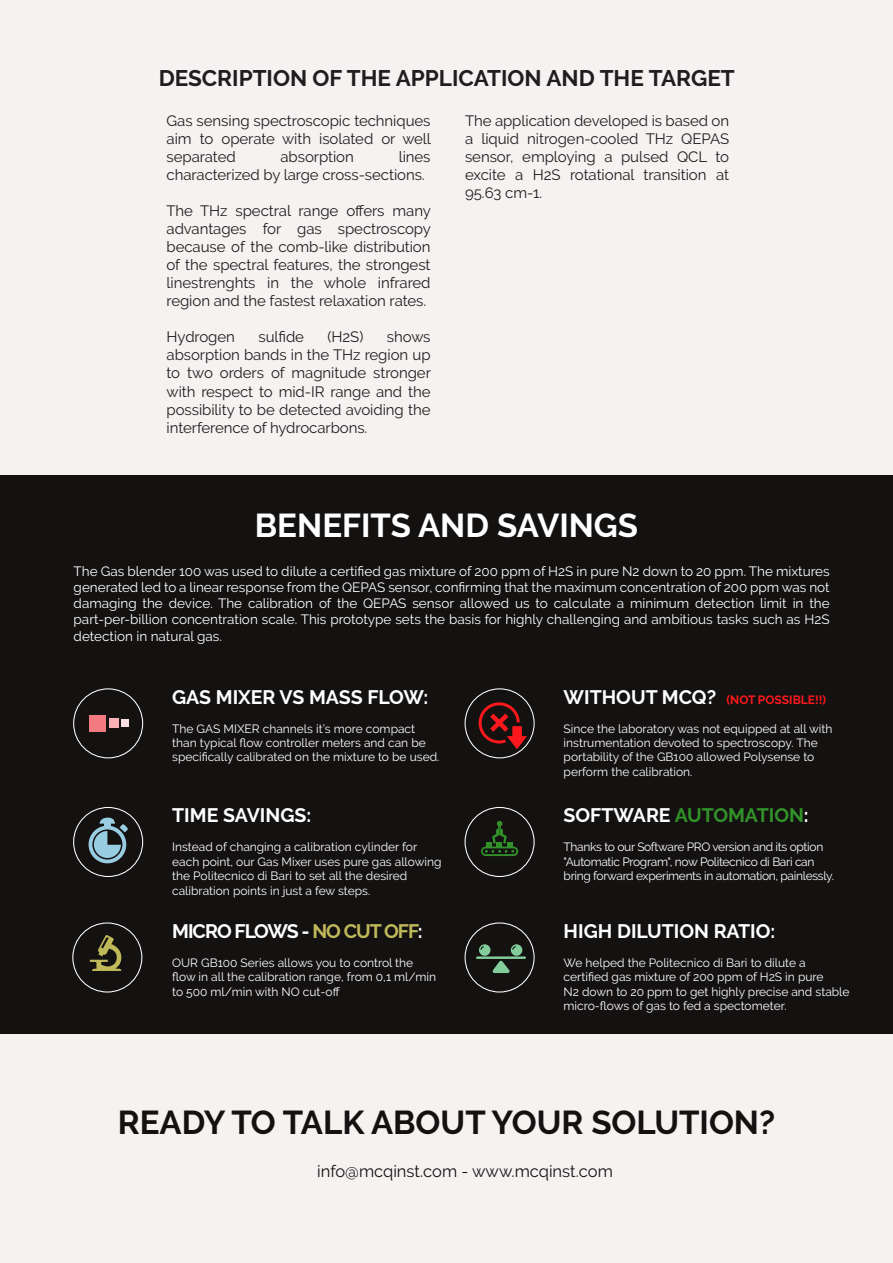
<style>
.page{position:relative;width:893px;height:1263px;background:#fff}
.page>*{position:absolute;margin:0;border:0;box-sizing:border-box;transform-origin:0 0}
.t1{font:700 33px "Raleway";color:#141111}
.t2{font:700 33px "Raleway";color:#fff}
.t3{font:700 22.5px "Raleway";color:#211c1d}
.t4{font:700 19.5px "Raleway";color:#fff}
.t5{font:700 19.5px "Raleway";letter-spacing:-.05em;color:#fff}
.t6{font:700 19.5px "Raleway";color:#329229}
.t7{font:16.5px "Raleway";color:#141111}
.t8{font:15px/18px "Raleway";letter-spacing:-.005em;color:#211c1d;text-align:justify}
.t9{font:13.5px/16.2px "Raleway";color:#fff;text-align:justify}
.t10{font:12px/14.4px "Raleway";color:#fff}
.t11{font:12px/14.4px "Raleway";letter-spacing:-.03em;color:#fff}
.t12{font:700 12px "Raleway";color:#fc181c}
.s1{color:#c0b95a}
.s2{color:#fff}
</style>
<div class="page">
<div style="left:0;top:0;width:893px;height:1037px;background:#f4f3f2"></div>
<div style="left:0;top:1034px;width:893px;height:229px;background:#f4f3f2"></div>
<div style="left:0;top:475px;width:893px;height:559px;background:#141111"></div>
<div style="left:73px;top:807px;width:70px;height:70px;border:1px solid #fff;border-radius:50%"></div>
<div style="left:73px;top:688px;width:70px;height:70px;border:1px solid #fff;border-radius:50%"></div>
<div style="left:465px;top:807px;width:70px;height:70px;border:1px solid #fff;border-radius:50%"></div>
<div style="left:465px;top:922px;width:70px;height:70px;border:1px solid #fff;border-radius:50%"></div>
<svg style="left:89px;top:818px;width:39px;height:45px"></svg>
<div style="left:89px;top:715px;width:17px;height:16px;background:#f37a80"></div>
<div style="left:109px;top:718px;width:10px;height:10px;background:#f7b1b7"></div>
<div style="left:122px;top:720px;width:7px;height:7px;background:#f9dfe4"></div>
<svg style="left:481px;top:821px;width:37px;height:35px"></svg>
<hr style="left:476px;top:956px;width:50px;height:3px;background:#83cc9b">
<svg style="left:479px;top:944px;width:43px;height:29px"></svg>
<div style="left:465px;top:688px;width:70px;height:70px;border:1px solid #fff;border-radius:50%"></div>
<div style="left:72px;top:922px;width:70px;height:70px;border:1px solid #fff;border-radius:50%"></div>
<svg style="left:479px;top:702px;width:48px;height:47px"></svg>
<svg style="left:90px;top:935px;width:31px;height:36px"></svg>
<h2 class="t3" style="left:159px;top:65px;width:578px">DESCRIPTION OF THE APPLICATION AND THE TARGET</h2>
<p class="t8" style="left:167px;top:112px;width:266px">Gas sensing spectroscopic techniques aim to operate with isolated or well separated</p>
<p class="t8" style="left:167px;top:148px;width:266px;text-indent:232px">lines characterized by large cross-sections.</p>
<p class="t8" style="left:167px;top:202px;width:266px">The THz spectral range offers many advantages for gas spectroscopy because of the comb-like distribution of the spectral features, the strongest linestrenghts in the whole infrared region and the fastest relaxation rates.</p>
<p class="t8" style="left:167px;top:328px;width:70px">Hydrogen</p>
<p class="t8" style="left:258px;top:328px;width:47px">sulfide</p>
<p class="t8" style="left:328px;top:328px;width:37px">(H2S)</p>
<p class="t8" style="left:281px;top:148px;width:75px">absorption</p>
<p class="t8" style="left:167px;top:328px;width:266px;text-indent:220px">shows absorption bands in the THz region up to two orders of magnitude stronger with respect to mid-IR range and the possibility to be detected avoiding the interference of hydrocarbons.</p>
<p class="t8" style="left:465px;top:112px;width:266px">The application developed is based on a liquid nitrogen-cooled THz QEPAS sensor, employing a pulsed QCL to excite a H2S rotational transition at 95.63 cm-1.</p>
<h1 class="t2" style="left:255px;top:507px;width:385px">BENEFITS AND SAVINGS</h1>
<p class="t9" style="left:74px;top:563px;width:757px">The Gas blender 100 was used to dilute a certified gas mixture of 200 ppm of H2S in pure N2 down to 20 ppm. The mixtures generated led to a linear response from the QEPAS sensor, confirming that the maximum concentration of 200 ppm was not damaging the device. The calibration of the QEPAS sensor allowed us to calculate a minimum detection limit in the part-per-billion concentration scale. This prototype sets the basis for highly challenging and ambitious tasks such as H2S detection in natural gas.</p>
<h3 class="t4" style="left:172px;top:686px;width:258px">GAS MIXER VS MASS FLOW:</h3>
<p class="t10" style="left:172px;top:721px;width:269px">The GAS MIXER channels it’s more compact than typical flow controller meters and can be specifically calibrated on the mixture to be used.</p>
<h3 class="t4" style="left:172px;top:804px;width:141px">TIME SAVINGS:</h3>
<p class="t10" style="left:172px;top:840px;width:271px">Instead of changing a calibration cylinder for each point, our Gas Mixer uses pure gas allowing the Politecnico di Bari to set all the desired calibration points in just a few steps.</p>
<h3 class="t5" style="left:172px;top:920px;width:252px">MICRO FLOWS - <span class="s1">NO CUT OFF</span>:</h3>
<p class="t10" style="left:172px;top:955px;width:265px">OUR GB100 Series allows you to control the flow in all the calibration range, from 0,1 ml/min to 500 ml/min with NO cut-off</p>
<h3 class="t4" style="left:564px;top:686px;width:154px">WITHOUT MCQ?</h3>
<p class="t10" style="left:564px;top:721px;width:270px">Since the laboratory was not equipped at all with instrumentation devoted to spectroscopy. The portability of the GB100 allowed Polysense to perform the calibration.</p>
<p class="t12" style="left:726px;top:693px;width:101px">(NOT POSSIBLE!!)</p>
<h3 class="t6" style="left:564px;top:804px;width:247px"><span class="s2">SOFTWARE</span> AUTOMATION<span class="s2">:</span></h3>
<p class="t11" style="left:564px;top:840px;width:272px">Thanks to our Software PRO version and its option "Automatic Program", now Politecnico di Bari can bring forward experiments in automation, painlessly.</p>
<h3 class="t4" style="left:564px;top:920px;width:213px">HIGH DILUTION RATIO:</h3>
<p class="t10" style="left:564px;top:955px;width:288px">We helped the Politecnico di Bari to dilute a certified gas mixture of 200 ppm of H2S in pure<br>N2 down to 20 ppm to get highly precise and stable micro-flows of gas to fed a spectometer.</p>
<h1 class="t1" style="left:118px;top:1104px;width:659px">READY TO TALK ABOUT YOUR SOLUTION?</h1>
<h3 class="t7" style="left:317px;top:1162px;width:297px">info@mcqinst.com - www.mcqinst.com</h3>
</div>
